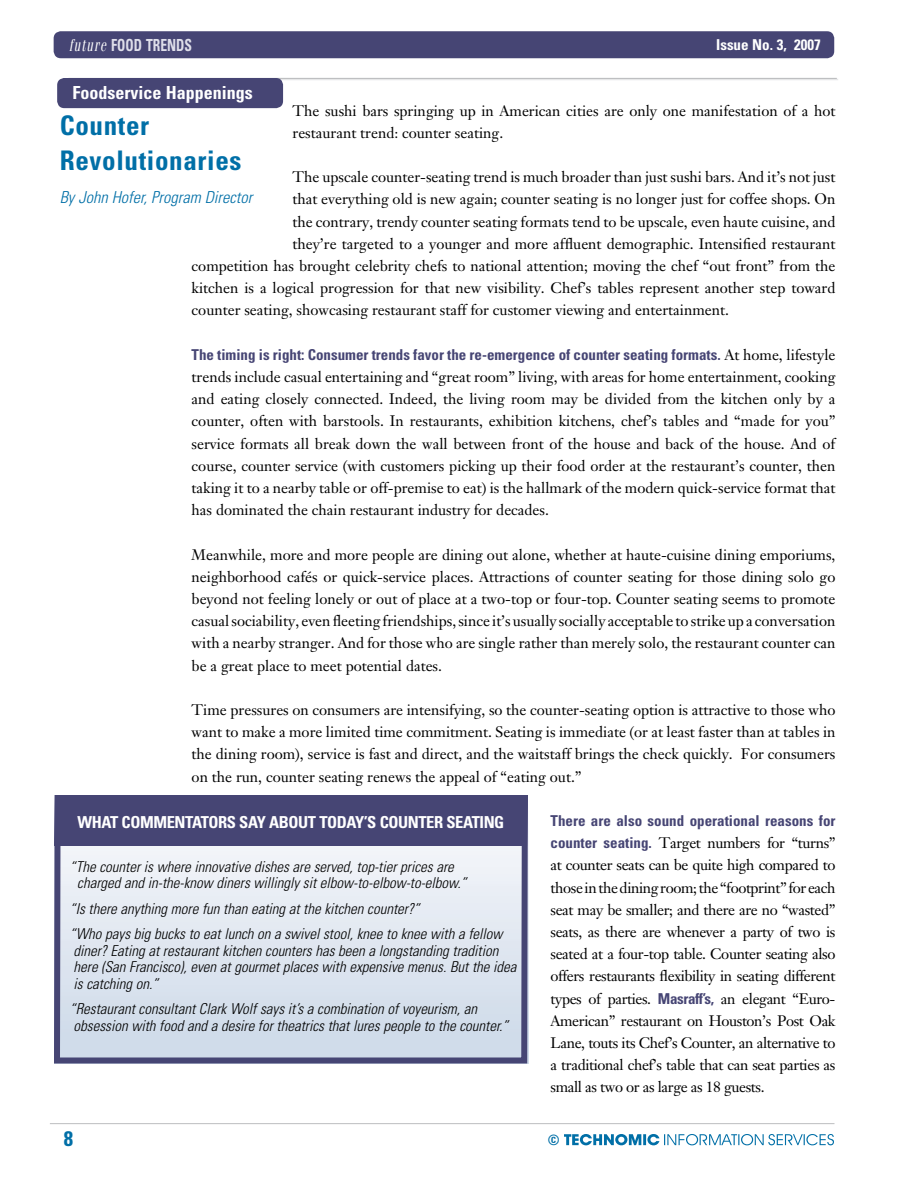
<style>
.page{position:relative;width:918px;height:1188px;background:#fff}
.page>*{position:absolute;margin:0;border:0;box-sizing:border-box;transform-origin:0 0}
.t1{font:700 condensed 27px/34.5px "Univers LT Std";letter-spacing:.025em;color:#006fa7}
.t2{font:700 condensed 18px "Univers LT Std";color:#fff}
.t3{font:700 condensed 16.65px "Univers LT Std";color:#dfdfea;scale:.81 1}
.t4{font:700 condensed 16.5px "Univers LT Std";letter-spacing:-.025em;color:#fff}
.t5{font:italic 300 condensed 16.5px "Univers LT Std";color:#006fa7}
.t6{font:15px/22.2px "Janson Text";color:#000;text-align:justify}
.t7{font:italic 300 condensed 15px/16.5px "Univers LT Std";color:#000}
.t8{font:700 condensed 15px "Univers LT Std";color:#464574}
.t9{font:700 condensed 15px "Univers LT Std";color:#fff}
.t10{font:700 condensed 14.25px "Univers LT";color:#006fa7}
.s1{font-family:"Felicia";font-weight:400;font-style:italic;font-stretch:normal;font-size:16.95px;color:#fff}
.s2{font-family:"Janson Text";font-weight:400;font-stretch:normal;color:#000}
.s3{font-family:"Univers LT Std";font-weight:700;font-stretch:condensed;color:#464574}
</style>
<div class="page">
<div style="left:54px;top:31px;width:780px;height:27px;background:#464574;border-radius:7px"></div>
<hr style="left:50px;top:1123px;width:785px;height:1px;background:#bcbdbf">
<svg style="left:564px;top:1134px;width:270px;height:11px"></svg>
<hr style="left:190px;top:79px;width:648px;height:1px;background:#e6e7e8">
<hr style="left:68px;top:78px;width:769px;height:1px;background:#b6b8ba">
<div style="left:57px;top:78px;width:226px;height:30px;background:#464574;border-radius:7px"></div>
<svg style="left:54px;top:795px;width:475px;height:269px;background:#bbc1d3"></svg>
<p class="t3" style="left:69px;top:35px;width:132px"><span class="s1">future</span> Food Tr ends</p>
<p class="t9" style="left:716px;top:36px;width:106px">Issue No. 3, 2007</p>
<p class="t2" style="left:72px;top:81px;width:182px">Foodservice Happenings</p>
<p class="t6" style="left:292px;top:99px;width:545px">The sushi bars springing up in American cities are only one manifestation of a hot restaurant trend: counter seating.</p>
<p class="t6" style="left:292px;top:166px;width:544px">The upscale counter-seating trend is much broader than just sushi bars. And it’s not just</p>
<p class="t6" style="left:292px;top:188px;width:545px">that everything old is new again; counter seating is no longer just for coffee shops. On</p>
<p class="t6" style="left:292px;top:210px;width:544px">the contrary, trendy counter seating formats tend to be upscale, even haute cuisine, and</p>
<p class="t6" style="left:292px;top:232px;width:544px">they’re targeted to a younger and more affluent demographic. Intensified restaurant</p>
<p class="t6" style="left:192px;top:255px;width:645px">competition has brought celebrity chefs to national attention; moving the chef “out front” from the</p>
<p class="t6" style="left:192px;top:277px;width:645px">kitchen is a logical progression for that new visibility. Chef’s tables represent another step toward</p>
<p class="t6" style="left:192px;top:299px;width:539px">counter seating, showcasing restaurant staff for customer viewing and entertainment.</p>
<p class="t8" style="left:192px;top:345px;width:645px">The timing is right: Consumer trends favor the re-emergence of counter seating formats. <span class="s2">At home, lifestyle</span></p>
<p class="t6" style="left:192px;top:366px;width:645px">trends include casual entertaining and “great room” living, with areas for home entertainment, cooking and eating closely connected. Indeed, the living room may be divided from the kitchen only by a counter, often with barstools. In restaurants, exhibition kitchens, chef’s tables and “made for you” service formats all break down the wall between front of the house and back of the house. And of course, counter service (with customers picking up their food order at the restaurant’s counter, then taking it to a nearby table or off-premise to eat) is the hallmark of the modern quick-service format that has dominated the chain restaurant industry for decades.</p>
<p class="t6" style="left:192px;top:543px;width:645px">Meanwhile, more and more people are dining out alone, whether at haute-cuisine dining emporiums, neighborhood cafés or quick-service places. Attractions of counter seating for those dining solo go beyond not feeling lonely or out of place at a two-top or four-top. Counter seating seems to promote casual sociability, even fleeting friendships, since it’s usually socially acceptable to strike up a conversation with a nearby stranger. And for those who are single rather than merely solo, the restaurant counter can be a great place to meet potential dates.</p>
<p class="t6" style="left:192px;top:699px;width:645px">Time pressures on consumers are intensifying, so the counter-seating option is attractive to those who want to make a more limited time commitment. Seating is immediate (or at least faster than at tables in the dining room), service is fast and direct, and the waitstaff brings the check quickly. For consumers on the run, counter seating renews the appeal of “eating out.”</p>
<p class="t8" style="left:551px;top:812px;width:286px">There are also sound operational reasons for</p>
<p class="t6" style="left:551px;top:832px;width:286px"><span class="s3">counter seating.</span> Target numbers for “turns” at counter seats can be quite high compared to those in the dining room; the “footprint” for each seat may be smaller; and there are no “wasted” seats, as there are whenever a party of two is seated at a four-top table. Counter seating also offers restaurants flexibility in seating different types of parties. <span class="s3">Masraff’s,</span> an elegant “Euro-American” restaurant on Houston’s Post Oak Lane, touts its Chef’s Counter, an alternative to a traditional chef’s table that can seat parties as small as two or as large as 18 guests.</p>
<h1 class="t1" style="left:60px;top:108px;width:183px">Counter<br>Revolutionaries</h1>
<p class="t5" style="left:60px;top:187px;width:194px">By John Hofer, Program Director</p>
<p class="t4" style="left:78px;top:812px;width:428px">WHAT COMMENTATORS SAY ABOUT TODAY’S COU NTER SEATING</p>
<p class="t7" style="left:77px;top:858px;width:391px;text-indent:-7px">“The counter is where innovative dishes are served, top-tier prices are charged and in-the-know diners willingly sit elbow-to-elbow-to-elbow.”</p>
<p class="t7" style="left:70px;top:896px;width:434px;line-height:25.5px">“Is there anything more fun than eating at the kitchen counter?”<br>“Who pays big bucks to eat lunch on a swivel stool, knee to knee with a fellow</p>
<p class="t7" style="left:74px;top:942px;width:444px">diner? Eating at restaurant kitchen counters has been a longstanding tradition here (San Francisco), even at gourmet places with expensive menus. But the idea is catching on.”</p>
<p class="t7" style="left:70px;top:1001px;width:440px">“Restaurant consultant Clark Wolf says it’s a combination of voyeurism, an obsession with food and a desire for theatrics that lures people to the counter.”</p>
<p class="t10" style="left:548px;top:1131px;width:13px">©</p>
</div>
